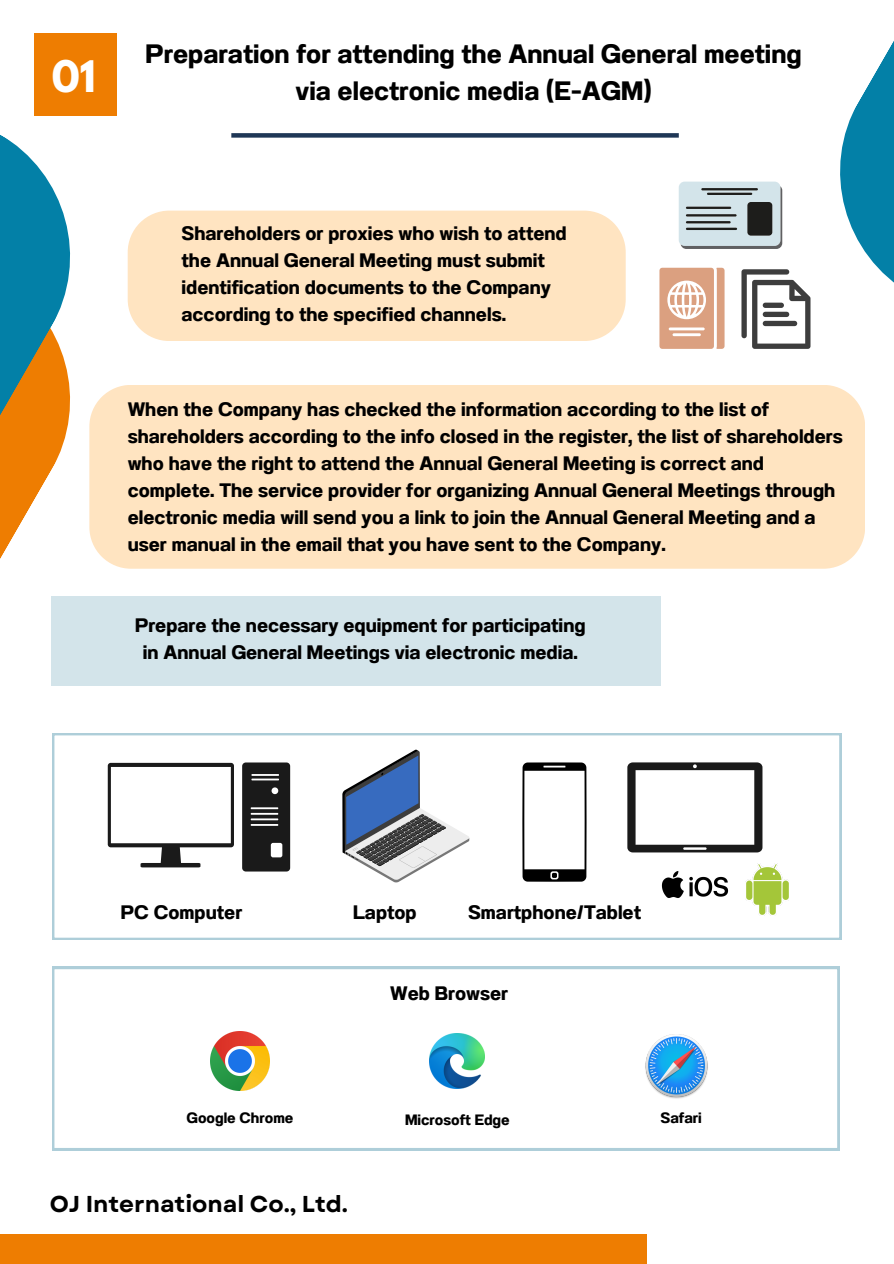
<style>
.page{position:relative;width:894px;height:1264px;background:#fff}
.page>*{position:absolute;margin:0;border:0;box-sizing:border-box;transform-origin:0 0}
.t1{font:700 38.55px "League Spartan";color:#fff}
.t2{font:700 26.55px/37.2px "Anantason";color:#000;text-align:center}
.t3{font:700 22.95px "Garet";color:#000}
.t4{font:700 19.5px/27px "Anantason";color:#000}
.t5{font:700 15px "Anantason";color:#000}
</style>
<div class="page">
<div style="left:0;top:1233px;width:646px;height:30px;background:#ee7d01"></div>
<svg style="left:840px;top:42px;width:53px;height:240px"></svg>
<svg style="left:0;top:135px;width:90px;height:528px"></svg>
<div style="left:34px;top:33px;width:83px;height:83px;background:#ee7d01"></div>
<div style="left:231px;top:133px;width:447px;height:5px;background:#1f3756"></div>
<div style="left:89px;top:385px;width:775px;height:183px;background:#ffe4c1"></div>
<div style="left:52px;top:597px;width:608px;height:89px;background:#d3e4ea"></div>
<svg style="left:52px;top:733px;width:789px;height:206px"></svg>
<svg style="left:108px;top:762px;width:182px;height:109px"></svg>
<svg style="left:342px;top:749px;width:127px;height:133px"></svg>
<svg style="left:627px;top:762px;width:135px;height:90px"></svg>
<img style="left:661px;top:865px;width:67px;height:38px">
<img style="left:745px;top:863px;width:43px;height:52px">
<svg style="left:522px;top:762px;width:64px;height:119px"></svg>
<svg style="left:52px;top:966px;width:787px;height:184px"></svg>
<img style="left:210px;top:1031px;width:59px;height:59px">
<img style="left:644px;top:1034px;width:64px;height:65px">
<img style="left:429px;top:1033px;width:55px;height:55px">
<svg style="left:659px;top:268px;width:65px;height:81px"></svg>
<svg style="left:678px;top:182px;width:104px;height:67px;background:#a6b2b5"></svg>
<svg style="left:741px;top:269px;width:68px;height:80px"></svg>
<div style="left:128px;top:210px;width:497px;height:131px;background:#ffe4c1"></div>
<h3 class="t1" style="left:52px;top:58px;width:45px">01</h3>
<h1 class="t2" style="left:146px;top:35px;width:657px">Preparation for attending the Annual General meeting via electronic media (E-AGM)</h1>
<p class="t4" style="left:181px;top:219px;width:386px">Shareholders or proxies who wish to attend the Annual General Meeting must submit identification documents to the Company according to the specified channels.</p>
<p class="t4" style="left:128px;top:395px;width:716px">When the Company has checked the information according to the list of shareholders according to the info closed in the register, the list of shareholders who have the right to attend the Annual General Meeting is correct and complete. The service provider for organizing Annual General Meetings through electronic media will send you a link to join the Annual General Meeting and a user manual in the email that you have sent to the Company.</p>
<h3 class="t4" style="left:135px;top:611px;width:452px;text-align:center">Prepare the necessary equipment for participating in Annual General Meetings via electronic media.</h3>
<p class="t4" style="left:121px;top:898px;width:123px">PC Computer</p>
<h3 class="t4" style="left:353px;top:899px;width:65px">Laptop</h3>
<h3 class="t4" style="left:468px;top:898px;width:174px">Smartphone/Tablet</h3>
<p class="t4" style="left:390px;top:979px;width:120px">Web Browser</p>
<p class="t5" style="left:186px;top:1108px;width:108px">Google Chrome</p>
<p class="t5" style="left:405px;top:1111px;width:106px">Microsoft Edge</p>
<p class="t5" style="left:660px;top:1108px;width:43px">Safari</p>
<h3 class="t3" style="left:50px;top:1187px;width:299px">OJ International Co., Ltd.</h3>
</div>
